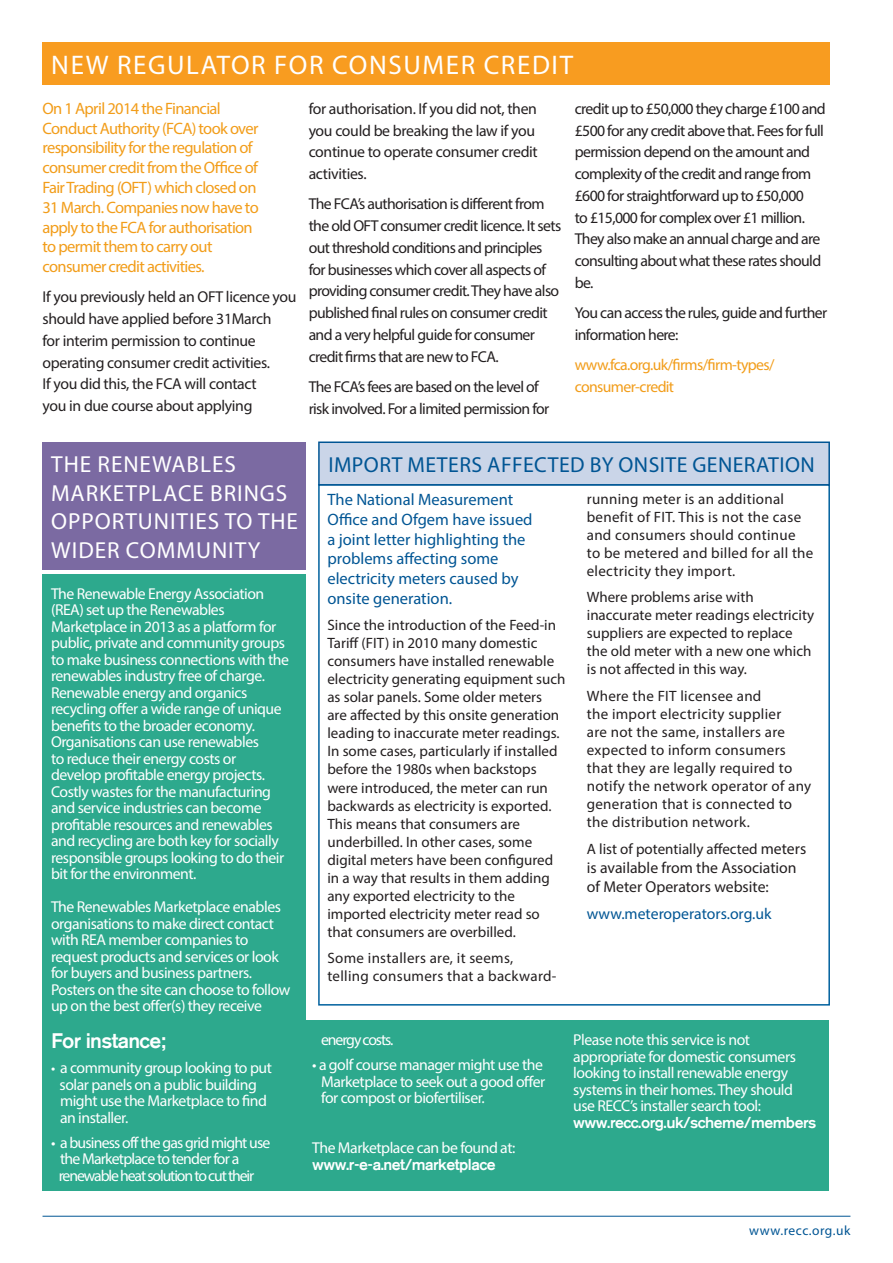
<style>
.page{position:relative;width:893px;height:1263px;background:#fff}
.page>*{position:absolute;margin:0;border:0;box-sizing:border-box;transform-origin:0 0}
.t1{font:27px "Myriad Pro";letter-spacing:.06em;color:#fff}
.t2{font:23.25px/28.5px "Myriad Pro";letter-spacing:.04em;color:#fff}
.t3{font:21.75px "Myriad Pro";letter-spacing:.02em;color:#005594}
.t4{font:500 21px "Akzidenz Grotesk BE";letter-spacing:-.03em;color:#fff}
.t5{font:16.5px/19.8px "Myriad Pro";letter-spacing:-.04em;color:#f29d1a}
.t6{font:16.5px/19.8px "Myriad Pro";color:#005594}
.t7{font:15.75px/16.5px "Myriad Pro";letter-spacing:-.03em;color:#fff}
.t8{font:15.75px/21.8px "Myriad Pro";letter-spacing:-.04em;color:#231f20}
.t9{font:15.75px/21.8px "Myriad Pro";letter-spacing:-.02em;color:#231f20}
.t10{font:15.75px/16.5px "Myriad Pro";letter-spacing:-.05em;color:#fff}
.t11{font:15.75px/18.9px "Myriad Pro";color:#231f20}
.t12{font:15.75px/21.8px "Myriad Pro";letter-spacing:-.04em;color:#f29d1a}
.t13{font:15.75px "Myriad Pro";color:#005594}
.t14{font:15.75px "Myriad Pro";letter-spacing:-.07em;color:#fff}
.t15{font:15px/18px "Myriad Pro";color:#231f20}
.t16{font:15px/18px "Myriad Pro";letter-spacing:.02em;color:#231f20}
.t17{font:13.5px "Myriad Pro";letter-spacing:.04em;color:#005594}
.s1{font-size:15px}
.s2{font-size:15.75px}
.s3{font-family:"Akzidenz Grotesk BE";font-weight:500}
</style>
<div class="page">
<div style="left:43px;top:1020px;width:786px;height:171px;background:#2da98d"></div>
<div style="left:318px;top:484px;width:512px;height:521px;border:2px solid #00619e"></div>
<div style="left:43px;top:574px;width:263px;height:587px;background:#2da98d"></div>
<div style="left:43px;top:43px;width:787px;height:42px;background:#f89c20"></div>
<hr style="left:43px;top:1216px;width:807px;height:1px;background:#005594">
<div style="left:43px;top:442px;width:263px;height:128px;background:#7b6aa2"></div>
<div style="left:319px;top:442px;width:510px;height:43px;background:#cad5e8"></div>
<div style="left:318px;top:441px;width:512px;height:44px;border:2px solid #005594"></div>
<p class="t1" style="left:51px;top:48px;width:523px">NEW REGULATOR FOR CONSUMER CREDIT</p>
<p class="t5" style="left:43px;top:98px;width:218px">On 1 April 2014 the Financial<br>Conduct Authority (FCA) took over responsibility for the regulation of consumer credit from the Office of<br>Fair Trading (OFT) which closed on<br>31 March. Companies now have to apply to the FCA for authorisation to permit them to carry out consumer credit activities.</p>
<p class="t9" style="left:43px;top:286px;width:256px">If you previously held an OFT licence you should have applied before 31March<br>for interim permission to continue operating consumer credit activities.<br>If you did this, the FCA will contact<br>you in due course about applying</p>
<p class="t9" style="left:309px;top:97px;width:231px">for authorisation. If you did not, then you could be breaking the law if you continue to operate consumer credit activities.</p>
<p class="t8" style="left:309px;top:193px;width:254px">The FCA’s authorisation is different from the old OFT consumer credit licence. It sets out threshold conditions and principles for businesses which cover all aspects of providing consumer credit. They have also published final rules on consumer credit and a very helpful guide for consumer credit firms that are new to FCA.</p>
<p class="t8" style="left:309px;top:375px;width:242px">The FCA’s fees are based on the level of risk involved. For a limited permission for</p>
<p class="t8" style="left:575px;top:97px;width:252px">credit up to £50,000 they charge £100 and £500 for any credit above that. Fees for full permission depend on the amount and complexity of the credit and range from £600 for straightforward up to £50,000<br>to £15,000 for complex over £1 million.<br>They also make an annual charge and are consulting about what these rates should be.</p>
<p class="t8" style="left:575px;top:302px;width:254px">You can access the rules, guide and further information here:</p>
<p class="t12" style="left:575px;top:354px;width:201px">www.fca.org.uk/firms/firm-types/ consumer-credit</p>
<p class="t2" style="left:51px;top:450px;width:248px">THE RENEWABLES<br>MARKETPLACE BRINGS<br>OPPORTUNITIES TO THE<br>WIDER COMMUNITY</p>
<p class="t7" style="left:51px;top:585px;width:239px">The Renewable Energy Association (REA) set up the Renewables Marketplace in 2013 as a platform for public, private and community groups to make business connections with the renewables industry free of charge.</p>
<p class="t7" style="left:51px;top:684px;width:235px">Renewable energy and organics recycling offer a wide range of unique benefits to the broader economy.<br>Organisations can use renewables<br>to reduce their energy costs or develop profitable energy projects.<br>Costly wastes for the manufacturing and service industries can become profitable resources and renewables and recycling are both key for socially responsible groups looking to do their bit for the environment.</p>
<p class="t7" style="left:51px;top:898px;width:241px">The Renewables Marketplace enables organisations to make direct contact with REA member companies to request products and services or look for buyers and business partners.<br>Posters on the site can choose to follow up on the best offer(s) they receive</p>
<p class="t4" style="left:51px;top:1028px;width:116px">For instance;</p>
<p class="t7" style="left:60px;top:1059px;width:214px;text-indent:-9px"><span class="s1">•</span> a community group looking to put solar panels on a public building might use the Marketplace to find an installer.</p>
<p class="t10" style="left:59px;top:1134px;width:213px;text-indent:-8px">• a business off the gas grid might use the Marketplace to tender for a renewable heat solution to cut their</p>
<p class="t3" style="left:328px;top:451px;width:488px">IMPORT METERS AFFECTED BY ONSITE GENERATION</p>
<p class="t6" style="left:327px;top:489px;width:207px">The National Measurement<br>Office and Ofgem have issued a joint letter highlighting the problems affecting some electricity meters caused by onsite generation.</p>
<p class="t15" style="left:327px;top:616px;width:240px">Since the introduction of the Feed-in Tariff (FIT) in 2010 many domestic consumers have installed renewable electricity generating equipment such as solar panels. Some older meters<br>are affected by this onsite generation leading to inaccurate meter readings.<br>In some cases, particularly if installed before the 1980s when backstops were introduced, the meter can run backwards as electricity is exported.<br>This means that consumers are underbilled. In other cases, some digital meters have been configured in a way that results in them adding any exported electricity to the imported electricity meter read so that consumers are overbilled.</p>
<p class="t16" style="left:327px;top:949px;width:230px">Some installers are, it seems, telling consumers that a backward-</p>
<p class="t16" style="left:587px;top:489px;width:228px">running meter is an additional benefit of FIT. This is not the case and consumers should continue<br>to be metered and billed for all the electricity they import.</p>
<p class="t15" style="left:587px;top:588px;width:229px">Where problems arise with inaccurate meter readings electricity suppliers are expected to replace the old meter with a new one which is not affected in this way.</p>
<p class="t16" style="left:587px;top:686px;width:226px">Where the FIT licensee and<br>the import electricity supplier<br>are not the same, installers are expected to inform consumers that they are legally required to notify the network operator of any generation that is connected to the distribution network.</p>
<p class="t15" style="left:587px;top:840px;width:221px">A list of potentially affected <span class="s2">meters</span></p>
<p class="t11" style="left:587px;top:858px;width:211px">is available from the Association of Meter Operators website:</p>
<p class="t13" style="left:587px;top:904px;width:186px">www.meteroperators.org.uk</p>
<p class="t14" style="left:321px;top:1030px;width:74px">energy costs.</p>
<p class="t7" style="left:321px;top:1056px;width:226px;text-indent:-9px">• a golf course manager might use the<br>Marketplace to seek out a good offer for compost or biofertiliser.</p>
<p class="t7" style="left:312px;top:1139px;width:205px">The Marketplace can be found at: <span class="s3">www.r-e-a.net/marketplace</span></p>
<p class="t7" style="left:573px;top:1031px;width:245px">Please note this service is not appropriate for domestic consumers looking to install renewable energy systems in their homes. They should use RECC’s installer search tool: <span class="s3">www.recc.org.uk/scheme/members</span></p>
<p class="t17" style="left:749px;top:1222px;width:103px">www.recc.org.uk</p>
</div>
